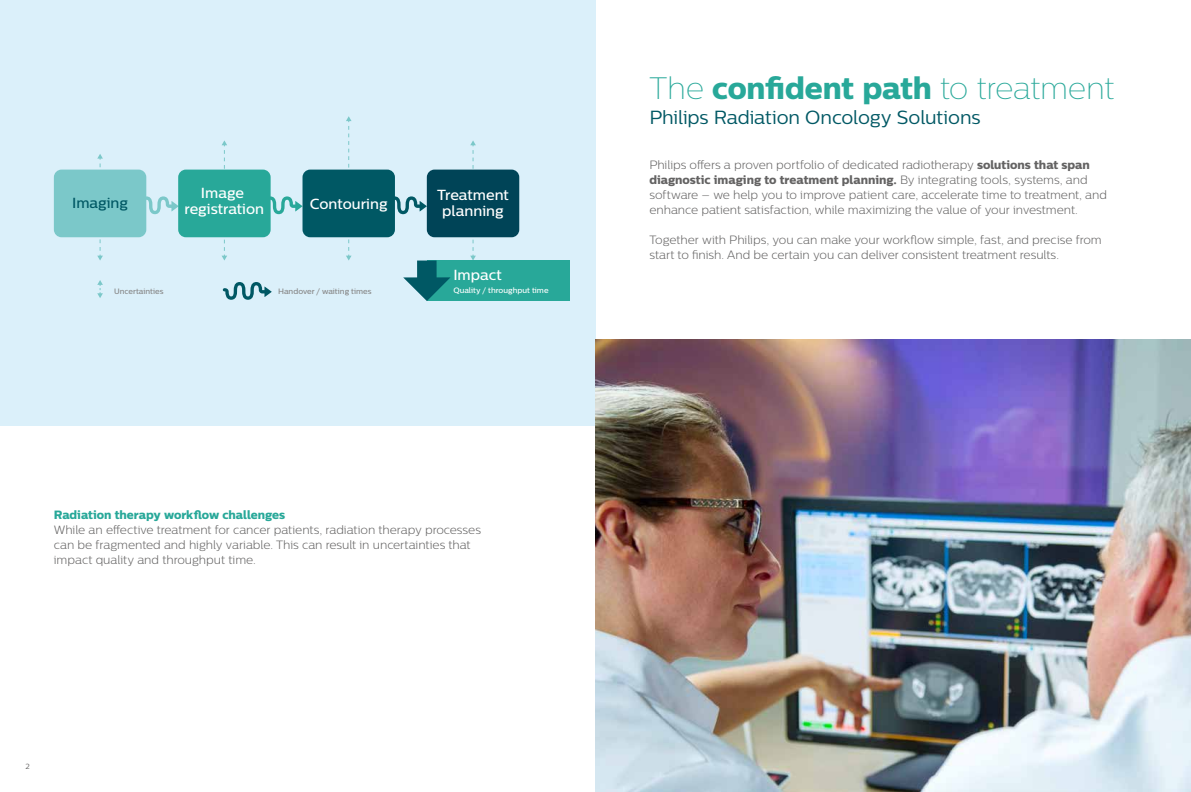
<style>
.page{position:relative;width:1191px;height:792px;background:#fff}
.page>*{position:absolute;margin:0;border:0;box-sizing:border-box;transform-origin:0 0}
.t1{font:100 31px "Centrale Sans";letter-spacing:-.01em;color:#28a899}
.t2{font:19px "Centrale Sans";letter-spacing:-.005em;color:#005864}
.t3{font:500 14.6px/15.6px "Centrale Sans";color:#fff;text-align:center}
.t4{font:500 14.6px "Centrale Sans";color:#005864}
.t5{font:300 12px/15px "Centrale Sans";letter-spacing:-.005em;color:#646363}
.t6{font:12px "Centrale Sans X Bold";letter-spacing:-.005em;color:#646363}
.t7{font:12px "Centrale Sans X Bold";letter-spacing:-.005em;color:#28a899}
.t8{font:500 7.8px "Centrale Sans";color:#878787}
.t9{font:500 7.8px "Centrale Sans";color:#fff}
.t10{font:7.5px "Centrale Sans";color:#646363}
.s1{font-family:"Centrale Sans X Bold";font-weight:400}
.s2{font-family:"Centrale Sans";font-weight:300}
</style>
<div class="page">
<div style="left:0;top:0;width:595px;height:426px;background:#dbf0fa"></div>
<img style="left:595px;top:339px;width:596px;height:453px">
<svg style="left:146px;top:196px;width:32px;height:18px"></svg>
<svg style="left:271px;top:196px;width:31px;height:18px"></svg>
<svg style="left:395px;top:196px;width:32px;height:18px"></svg>
<svg style="left:223px;top:282px;width:49px;height:18px"></svg>
<svg style="left:97px;top:154px;width:6px;height:107px"></svg>
<svg style="left:97px;top:280px;width:6px;height:18px"></svg>
<svg style="left:222px;top:140px;width:5px;height:121px"></svg>
<svg style="left:470px;top:140px;width:6px;height:121px"></svg>
<svg style="left:346px;top:116px;width:5px;height:145px"></svg>
<div style="left:54px;top:170px;width:92px;height:67px;background:#7bc8c9;border-radius:8px"></div>
<div style="left:178px;top:170px;width:93px;height:67px;background:#28a899;border-radius:8px"></div>
<div style="left:302px;top:170px;width:93px;height:67px;background:#005864;border-radius:8px"></div>
<div style="left:427px;top:170px;width:92px;height:67px;background:#004457;border-radius:8px"></div>
<div style="left:427px;top:261px;width:142px;height:40px;background:#28a899"></div>
<div style="left:417px;top:261px;width:19px;height:20px;background:#005864"></div>
<svg style="left:403px;top:277px;width:47px;height:24px"></svg>
<p class="t3" style="left:184px;top:185px;width:81px">Image registration</p>
<p class="t3" style="left:437px;top:187px;width:73px">Treatment planning</p>
<p class="t4" style="left:72px;top:194px;width:58px">Imaging</p>
<p class="t3" style="left:310px;top:195px;width:79px">Contouring</p>
<p class="t3" style="left:453px;top:267px;width:50px">Impact</p>
<p class="t8" style="left:114px;top:286px;width:51px">Uncertainties</p>
<p class="t8" style="left:278px;top:286px;width:95px">Handover / waiting times</p>
<p class="t9" style="left:453px;top:285px;width:97px">Quality / throughput time</p>
<p class="t7" style="left:54px;top:507px;width:233px">Radiation therapy workflow challenges</p>
<p class="t5" style="left:54px;top:522px;width:429px">While an effective treatment for cancer patients, radiation therapy processes can be fragmented and highly variable. This can result in uncertainties that impact quality and throughput time.</p>
<p class="t10" style="left:26px;top:762px;width:6px">2</p>
<h1 class="t1" style="left:649px;top:71px;width:466px">The <span class="s1">confident path</span> to treatment</h1>
<h2 class="t2" style="left:649px;top:106px;width:333px">Philips Radiation Oncology Solutions</h2>
<p class="t5" style="left:649px;top:157px;width:442px">Philips offers a proven portfolio of dedicated radiotherapy <span class="s1">solutions that span</span></p>
<p class="t6" style="left:649px;top:172px;width:440px">diagnostic imaging to treatment planning. <span class="s2">By integrating tools, systems, and</span></p>
<p class="t5" style="left:649px;top:187px;width:459px">software – we help you to improve patient care, accelerate time to treatment, and enhance patient satisfaction, while maximizing the value of your investment.</p>
<p class="t5" style="left:649px;top:232px;width:454px">Together with Philips, you can make your workflow simple, fast, and precise from start to finish. And be certain you can deliver consistent treatment results.</p>
</div>
